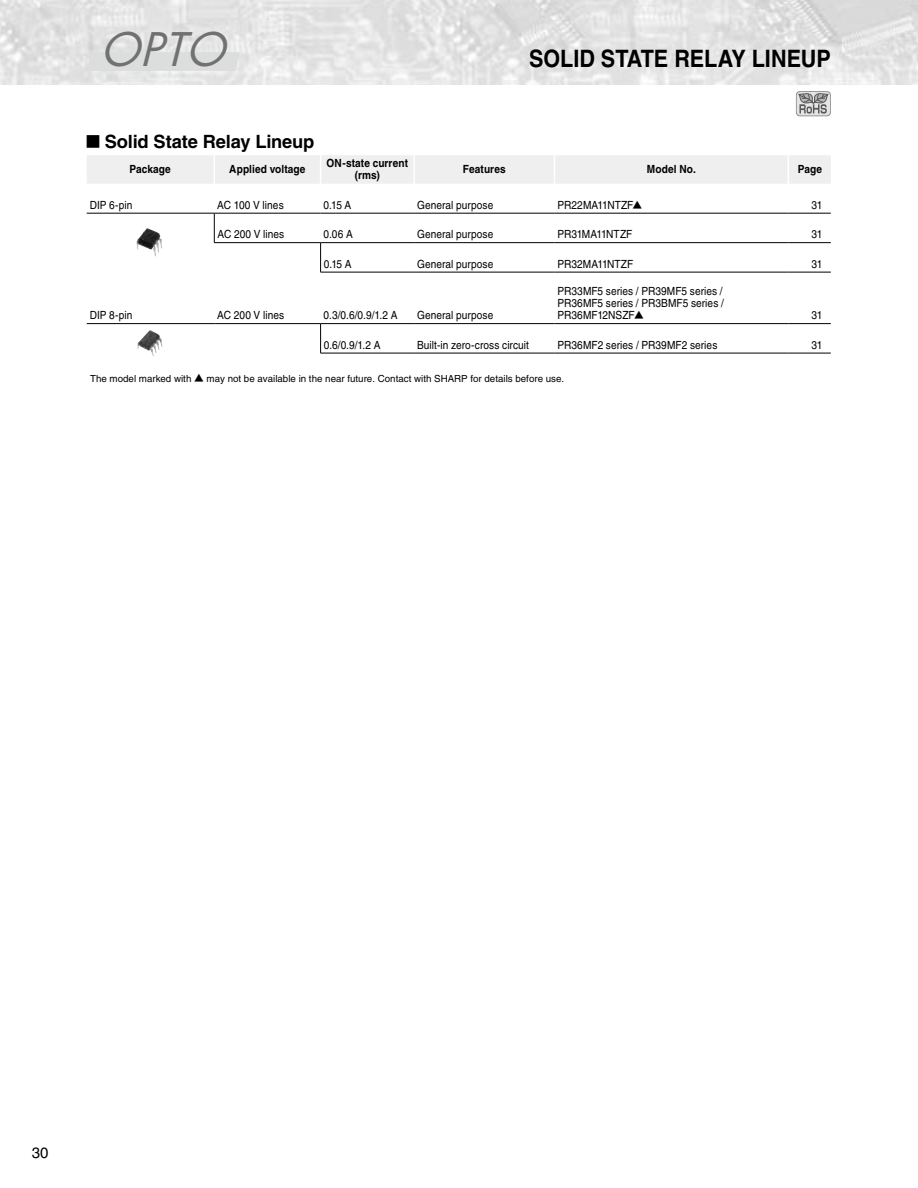
<style>
.page{position:relative;width:918px;height:1188px;background:#fff}
.page>*{position:absolute;margin:0;border:0;box-sizing:border-box;transform-origin:0 0}
.t1{font:italic 45px "Futura Std";color:#727171}
.t2{font:700 24px "Helvetica LT Std";letter-spacing:-.005em;color:#000;scale:.9 1}
.t3{font:700 18.3px "Helvetica LT Std";letter-spacing:-.01em;color:#000}
.t4{font:15px "Helvetica LT Std";color:#000}
.t5{font:11.25px/12px "Helvetica LT Std";letter-spacing:.005em;color:#000;text-align:justify;scale:.9 1}
.t6{font:700 11.25px/12px "Helvetica LT Std";letter-spacing:.01em;color:#000;text-align:center;scale:.9 1}
.t7{font:11.25px "Helvetica LT Std";letter-spacing:-.015em;color:#000;scale:.9 1}
.t8{font:9.75px "Helvetica LT Std";color:#000}
.s1{font-family:"Gothic BBB Pr 6";font-weight:500;font-size:14.7px}
.s2{font-family:"Gothic BBB Pr 6";font-weight:500;font-size:12.6px}
</style>
<div class="page">
<img style="left:0;top:0;width:918px;height:84px">
<svg style="left:796px;top:91px;width:35px;height:25px"></svg>
<div style="left:797px;top:92px;width:33px;height:23px;background:#e4e4e4;border-radius:4px"></div>
<svg style="left:798px;top:91px;width:31px;height:23px"></svg>
<div style="left:87px;top:52px;width:153px;height:19px;background:#dcdddd"></div>
<hr style="left:87px;top:213px;width:127px;height:1px;background:#000">
<hr style="left:214px;top:213px;width:107px;height:1px;background:#000">
<svg style="left:214px;top:213px;width:1px;height:29px"></svg>
<hr style="left:321px;top:213px;width:93px;height:1px;background:#000">
<hr style="left:414px;top:213px;width:140px;height:1px;background:#000">
<hr style="left:554px;top:213px;width:234px;height:1px;background:#000">
<hr style="left:788px;top:213px;width:43px;height:1px;background:#000">
<hr style="left:214px;top:242px;width:107px;height:1px;background:#000">
<hr style="left:321px;top:242px;width:93px;height:1px;background:#000">
<svg style="left:320px;top:243px;width:1px;height:29px"></svg>
<hr style="left:414px;top:242px;width:140px;height:1px;background:#000">
<hr style="left:554px;top:242px;width:234px;height:1px;background:#000">
<hr style="left:788px;top:242px;width:43px;height:1px;background:#000">
<hr style="left:320px;top:272px;width:94px;height:1px;background:#000">
<hr style="left:414px;top:272px;width:140px;height:1px;background:#000">
<hr style="left:554px;top:272px;width:234px;height:1px;background:#000">
<hr style="left:788px;top:272px;width:43px;height:1px;background:#000">
<hr style="left:214px;top:323px;width:107px;height:1px;background:#000">
<hr style="left:321px;top:323px;width:93px;height:1px;background:#000">
<svg style="left:320px;top:324px;width:1px;height:29px"></svg>
<hr style="left:414px;top:323px;width:140px;height:1px;background:#000">
<hr style="left:554px;top:323px;width:234px;height:1px;background:#000">
<hr style="left:788px;top:323px;width:43px;height:1px;background:#000">
<hr style="left:320px;top:353px;width:94px;height:1px;background:#000">
<hr style="left:414px;top:353px;width:140px;height:1px;background:#000">
<hr style="left:554px;top:353px;width:234px;height:1px;background:#000">
<hr style="left:788px;top:353px;width:43px;height:1px;background:#000">
<div style="left:87px;top:155px;width:744px;height:29px;background:#efefef"></div>
<hr style="left:87px;top:323px;width:127px;height:1px;background:#000">
<img style="left:137px;top:228px;width:25px;height:28px">
<img style="left:137px;top:330px;width:26px;height:27px">
<h1 class="t1" style="left:100px;top:21px;width:140px">OPTO</h1>
<h2 class="t2" style="left:529px;top:44px;width:337px">SOLID STATE RELAY LINEUP</h2>
<h3 class="t3" style="left:86px;top:130px;width:230px"><span class="s1">■</span> Solid State Relay Lineup</h3>
<p class="t6" style="left:129px;top:163px;width:48px">Package</p>
<p class="t6" style="left:229px;top:163px;width:86px">Applied voltage</p>
<p class="t6" style="left:327px;top:157px;width:92px">ON-state current (rms)</p>
<p class="t6" style="left:463px;top:163px;width:49px">Features</p>
<p class="t6" style="left:647px;top:163px;width:56px">Model No.</p>
<p class="t6" style="left:798px;top:163px;width:29px">Page</p>
<p class="t5" style="left:90px;top:199px;width:49px">DIP 6-pin</p>
<p class="t5" style="left:217px;top:199px;width:75px">AC 100 V lines</p>
<p class="t5" style="left:324px;top:199px;width:32px">0.15 A</p>
<p class="t5" style="left:417px;top:199px;width:86px">General purpose</p>
<p class="t5" style="left:557px;top:199px;width:96px">PR22MA11NTZF<span class="s2">▲</span></p>
<p class="t5" style="left:811px;top:199px;width:14px">31</p>
<p class="t5" style="left:217px;top:228px;width:76px">AC 200 V lines</p>
<p class="t5" style="left:324px;top:228px;width:34px">0.06 A</p>
<p class="t5" style="left:417px;top:228px;width:86px">General purpose</p>
<p class="t7" style="left:557px;top:228px;width:85px">PR31MA11NTZF</p>
<p class="t5" style="left:811px;top:228px;width:14px">31</p>
<p class="t5" style="left:324px;top:258px;width:32px">0.15 A</p>
<p class="t5" style="left:417px;top:258px;width:86px">General purpose</p>
<p class="t5" style="left:557px;top:258px;width:86px">PR32MA11NTZF</p>
<p class="t5" style="left:811px;top:258px;width:14px">31</p>
<p class="t5" style="left:90px;top:309px;width:49px">DIP 8-pin</p>
<p class="t5" style="left:217px;top:309px;width:76px">AC 200 V lines</p>
<p class="t5" style="left:324px;top:309px;width:84px">0.3/0.6/0.9/1.2 A</p>
<p class="t5" style="left:417px;top:309px;width:86px">General purpose</p>
<p class="t5" style="left:557px;top:285px;width:186px">PR33MF5 series / PR39MF5 series / PR36MF5 series / PR3BMF5 series / PR36MF12NSZF<span class="s2">▲</span></p>
<p class="t5" style="left:811px;top:309px;width:14px">31</p>
<p class="t5" style="left:324px;top:339px;width:65px">0.6/0.9/1.2 A</p>
<p class="t5" style="left:417px;top:339px;width:126px">Built-in zero-cross circuit</p>
<p class="t5" style="left:557px;top:339px;width:179px">PR36MF2 series / PR39MF2 series</p>
<p class="t5" style="left:811px;top:339px;width:14px">31</p>
<p class="t8" style="left:90px;top:373px;width:476px">The model marked with <span class="s2">▲</span> may not be available in the near future. Contact with SHARP for details before use.</p>
<h3 class="t4" style="left:32px;top:1144px;width:18px">30</h3>
</div>
